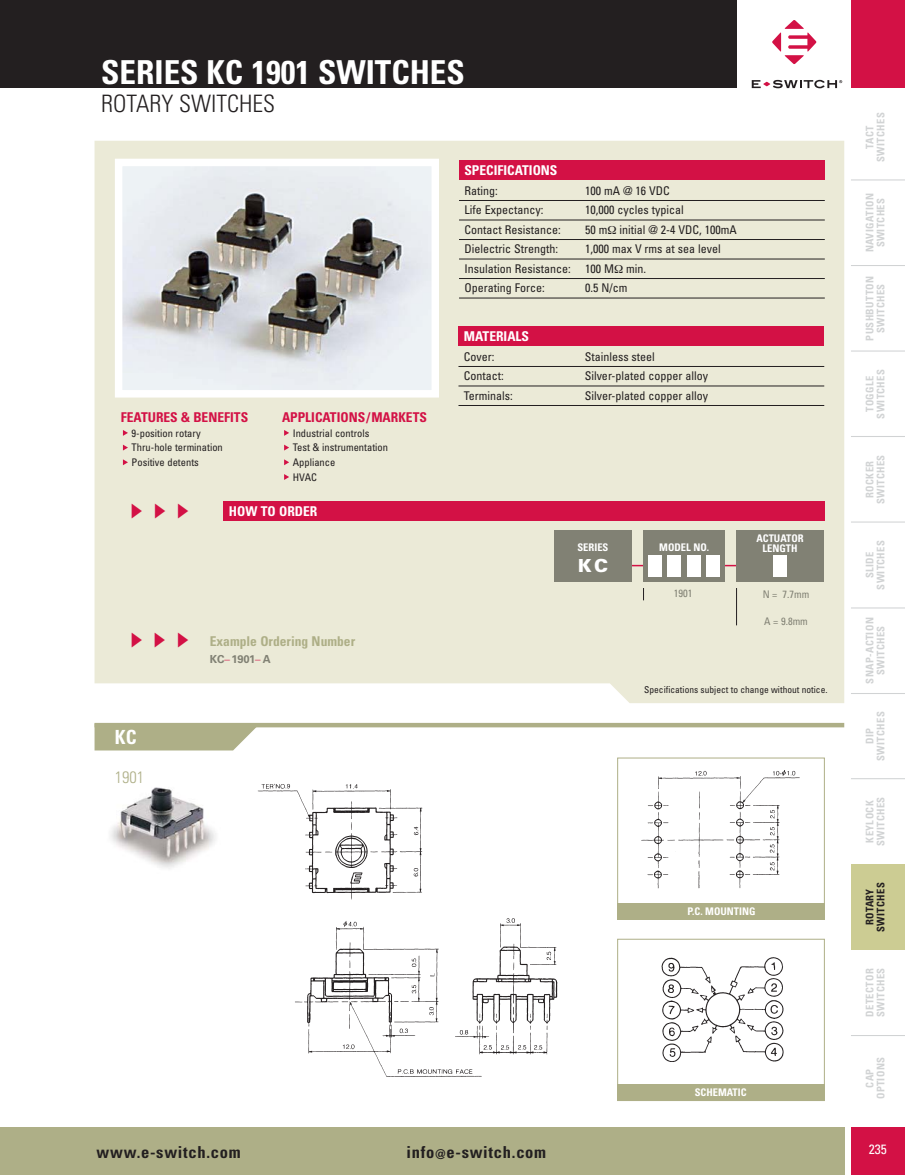
<style>
.page{position:relative;width:905px;height:1175px;background:#fff}
.page>*{position:absolute;margin:0;border:0;box-sizing:border-box;transform-origin:0 0}
.t1{font:700 condensed 33px "Univers";color:#fff}
.t2{font:300 condensed 24px "Univers";color:#231f20}
.t3{font:700 condensed 19.5px "Univers";color:#fff}
.t4{font:900 18px "Univers";color:#fff}
.t5{font:700 condensed 16.5px "Univers";letter-spacing:.045em;color:#231f20}
.t6{font:300 condensed 16.5px "Univers";color:#aeaf87}
.t7{font:700 condensed 13.5px "Univers";color:#d31145}
.t8{font:700 condensed 13.5px "Univers";color:#fff}
.t9{font:700 condensed 13.5px "Univers";color:#aeaf87}
.t10{font:condensed 13.5px "Univers";color:#fff}
.t11{font:condensed 12px/19.5px "Univers";color:#231f20}
.t12{font:700 11.1px "Univers";letter-spacing:-.01em;color:#818174}
.t13{font:700 condensed 10.5px/11.2px "Univers";letter-spacing:.035em;color:#d1d3d4;text-align:center}
.t14{font:condensed 10.5px/14.7px "Univers";color:#231f20}
.t15{font:700 condensed 10.5px/10.5px "Univers";color:#fff;text-align:center}
.t16{font:condensed 10.5px "Univers";color:#818174}
.t17{font:700 condensed 10.5px/11.2px "Univers";letter-spacing:.035em;color:#231f20;text-align:center}
.t18{font:condensed 9.45px "Univers";color:#231f20}
.s1{font-size:13.5px}
</style>
<div class="page">
<div style="left:850px;top:864px;width:54px;height:85px;background:#cccc93"></div>
<div style="left:0;top:1127px;width:844px;height:47px;background:#aeaf87"></div>
<svg style="left:772px;top:20px;width:44px;height:44px"></svg>
<svg style="left:751px;top:80px;width:91px;height:8px"></svg>
<div style="left:850px;top:0;width:54px;height:88px;background:#d31145"></div>
<div style="left:850px;top:1127px;width:54px;height:47px;background:#d31145"></div>
<hr style="left:850px;top:179px;width:54px;height:1px;background:#d1d3d4">
<hr style="left:850px;top:436px;width:54px;height:1px;background:#d1d3d4">
<hr style="left:850px;top:521px;width:54px;height:1px;background:#d1d3d4">
<hr style="left:850px;top:778px;width:54px;height:1px;background:#d1d3d4">
<hr style="left:850px;top:607px;width:54px;height:1px;background:#d1d3d4">
<hr style="left:850px;top:693px;width:54px;height:1px;background:#d1d3d4">
<hr style="left:850px;top:1035px;width:54px;height:1px;background:#d1d3d4">
<div style="left:0;top:0;width:736px;height:88px;background:#231f20"></div>
<hr style="left:850px;top:265px;width:54px;height:1px;background:#d1d3d4">
<hr style="left:850px;top:350px;width:54px;height:1px;background:#d1d3d4">
<div style="left:94px;top:141px;width:750px;height:562px;background:#ebead7"></div>
<hr style="left:623px;top:565px;width:131px;height:1px;background:#d31145">
<img style="left:124px;top:168px;width:306px;height:220px">
<div style="left:115px;top:159px;width:324px;height:238px;border:8px solid #fff"></div>
<div style="left:736px;top:530px;width:88px;height:52px;background:#818174"></div>
<div style="left:554px;top:530px;width:77px;height:52px;background:#818174"></div>
<div style="left:773px;top:555px;width:14px;height:21px;background:#fff"></div>
<div style="left:643px;top:530px;width:81px;height:52px;background:#818174"></div>
<div style="left:648px;top:555px;width:13px;height:21px;background:#fff"></div>
<div style="left:667px;top:555px;width:14px;height:21px;background:#fff"></div>
<div style="left:687px;top:555px;width:13px;height:21px;background:#fff"></div>
<div style="left:706px;top:555px;width:14px;height:21px;background:#fff"></div>
<hr style="left:736px;top:588px;width:1px;height:37px;background:#231f20">
<svg style="left:643px;top:588px;width:1px;height:12px"></svg>
<img style="left:257px;top:783px;width:301px;height:294px">
<img style="left:110px;top:787px;width:106px;height:82px">
<svg style="left:94px;top:727px;width:166px;height:23px;background:#b5b692"></svg>
<hr style="left:94px;top:723px;width:750px;height:4px;background:#aeaf87">
<div style="left:459px;top:160px;width:365px;height:20px;background:#d31145"></div>
<hr style="left:459px;top:200px;width:365px;height:1px;background:#231f20">
<hr style="left:459px;top:220px;width:365px;height:1px;background:#231f20">
<hr style="left:459px;top:239px;width:365px;height:1px;background:#231f20">
<hr style="left:459px;top:259px;width:365px;height:1px;background:#231f20">
<hr style="left:459px;top:278px;width:365px;height:1px;background:#231f20">
<hr style="left:459px;top:298px;width:365px;height:1px;background:#231f20">
<div style="left:458px;top:326px;width:366px;height:20px;background:#d31145"></div>
<hr style="left:458px;top:366px;width:366px;height:1px;background:#231f20">
<hr style="left:458px;top:385px;width:366px;height:1px;background:#231f20">
<hr style="left:458px;top:405px;width:366px;height:1px;background:#231f20">
<div style="left:223px;top:501px;width:601px;height:20px;background:#d31145"></div>
<img style="left:661px;top:957px;width:123px;height:105px">
<div style="left:617px;top:938px;width:207px;height:162px;border:1px solid #aeaf87"></div>
<div style="left:617px;top:1084px;width:207px;height:16px;background:#aeaf87"></div>
<img style="left:641px;top:770px;width:159px;height:119px">
<div style="left:617px;top:757px;width:207px;height:162px;border:1px solid #aeaf87"></div>
<div style="left:617px;top:903px;width:207px;height:16px;background:#aeaf87"></div>
<svg style="left:123px;top:459px;width:5px;height:6px"></svg>
<svg style="left:123px;top:444px;width:5px;height:6px"></svg>
<svg style="left:123px;top:430px;width:5px;height:6px"></svg>
<svg style="left:284px;top:459px;width:5px;height:6px"></svg>
<svg style="left:284px;top:474px;width:5px;height:6px"></svg>
<svg style="left:284px;top:444px;width:5px;height:6px"></svg>
<svg style="left:284px;top:430px;width:5px;height:6px"></svg>
<svg style="left:608px;top:225px;width:8px;height:9px"></svg>
<svg style="left:614px;top:264px;width:8px;height:9px"></svg>
<svg style="left:132px;top:504px;width:10px;height:15px"></svg>
<svg style="left:155px;top:504px;width:10px;height:15px"></svg>
<svg style="left:178px;top:504px;width:10px;height:15px"></svg>
<svg style="left:132px;top:632px;width:10px;height:15px"></svg>
<svg style="left:155px;top:632px;width:10px;height:15px"></svg>
<svg style="left:178px;top:632px;width:10px;height:15px"></svg>
<h1 class="t1" style="left:101px;top:60px;width:365px">SERIES KC 1901 SWITCHES</h1>
<h2 class="t2" style="left:101px;top:95px;width:175px">ROTARY SWITCHES</h2>
<p class="t8" style="left:464px;top:165px;width:94px">SPECIFICATIONS</p>
<p class="t11" style="left:464px;top:182px;width:35px">Rating:</p>
<p class="t11" style="left:585px;top:182px;width:86px">100 mA @ 16 VDC</p>
<p class="t11" style="left:464px;top:201px;width:80px">Life Expectancy:</p>
<p class="t11" style="left:585px;top:201px;width:100px">10,000 cycles typical</p>
<p class="t11" style="left:464px;top:221px;width:98px">Contact Resistance:</p>
<p class="t11" style="left:585px;top:221px;width:153px">50 m initial @ 2-4 VDC, 100mA</p>
<p class="t11" style="left:464px;top:240px;width:95px">Dielectric Strength:</p>
<p class="t11" style="left:464px;top:240px;width:258px;text-indent:121px">1,000 max V rms at sea level<br>Insulation Resistance: 100 M min.<br>Operating Force:</p>
<p class="t11" style="left:585px;top:279px;width:44px">0.5 N/cm</p>
<p class="t7" style="left:121px;top:412px;width:129px">FEATURES &amp; BENEFITS</p>
<p class="t14" style="left:132px;top:426px;width:93px">9-position rotary<br>Thru-hole termination<br>Positive detents</p>
<p class="t7" style="left:282px;top:412px;width:146px">APPLICATIONS/MARKETS</p>
<p class="t14" style="left:293px;top:426px;width:97px">Industrial controls<br>Test &amp; instrumentation<br>Appliance<br>HVAC</p>
<p class="t8" style="left:229px;top:506px;width:90px">HOW TO ORDER</p>
<h3 class="t3" style="left:115px;top:729px;width:23px">KC</h3>
<h3 class="t6" style="left:115px;top:771px;width:31px">1901</h3>
<p class="t9" style="left:210px;top:636px;width:147px">Example Ordering Number</p>
<p class="t12" style="left:210px;top:655px;width:62px">KC<sup>_</sup>1901<sup>_</sup> A</p>
<p class="t8" style="left:464px;top:331px;width:67px">MATERIALS</p>
<p class="t11" style="left:464px;top:348px;width:32px">Cover:</p>
<p class="t11" style="left:584px;top:348px;width:72px">Stainless steel</p>
<p class="t11" style="left:464px;top:367px;width:41px">Contact:</p>
<p class="t11" style="left:584px;top:367px;width:125px">Silver-plated copper alloy</p>
<p class="t11" style="left:464px;top:387px;width:51px">Terminals:</p>
<p class="t11" style="left:584px;top:387px;width:125px">Silver-plated copper alloy</p>
<p class="t15" style="left:577px;top:543px;width:32px">SERIES</p>
<p class="t15" style="left:756px;top:534px;width:49px">ACTUATOR<br>LENGTH</p>
<p class="t16" style="left:674px;top:589px;width:20px">1901</p>
<p class="t15" style="left:659px;top:543px;width:51px">MODEL NO.</p>
<h3 class="t4" style="left:577px;top:559px;width:32px">KC</h3>
<p class="t16" style="left:762px;top:590px;width:48px">N = 7.7mm</p>
<p class="t16" style="left:764px;top:617px;width:45px">A = 9.8mm</p>
<p class="t18" style="left:644px;top:686px;width:185px">Specifications subject to change without notice.</p>
<p class="t15" style="left:687px;top:906px;width:69px">P.C. MOUNTING</p>
<p class="t15" style="left:694px;top:1088px;width:53px">SCHEMATIC</p>
<p class="t13" style="left:865px;top:162px;width:51px;rotate:-90deg">TACT<br>SWITCHES</p>
<p class="t13" style="left:865px;top:252px;width:60px;rotate:-90deg">NAVIGATION<br>SWITCHES</p>
<p class="t13" style="left:865px;top:341px;width:66px;rotate:-90deg">PUSHBUTTON<br>SWITCHES</p>
<p class="t13" style="left:865px;top:418px;width:51px;rotate:-90deg">TOGGLE<br>SWITCHES</p>
<p class="t13" style="left:865px;top:504px;width:51px;rotate:-90deg">ROCKER<br>SWITCHES</p>
<p class="t13" style="left:865px;top:589px;width:51px;rotate:-90deg">SLIDE<br>SWITCHES</p>
<p class="t13" style="left:865px;top:683px;width:68px;rotate:-90deg">SNAP-ACTION<br>SWITCHES</p>
<p class="t13" style="left:865px;top:760px;width:51px;rotate:-90deg">DIP<br>SWITCHES</p>
<p class="t13" style="left:865px;top:846px;width:51px;rotate:-90deg">KEYLOCK<br>SWITCHES</p>
<p class="t17" style="left:865px;top:931px;width:51px;rotate:-90deg">ROTARY<br>SWITCHES</p>
<p class="t13" style="left:865px;top:1017px;width:51px;text-align:left;rotate:-90deg">DETECTOR<br>SWITCHES</p>
<p class="t13" style="left:865px;top:1099px;width:43px;rotate:-90deg">CAP<br>OPTIONS</p>
<h3 class="t5" style="left:97px;top:1145px;width:146px">www.e-switch.com</h3>
<h3 class="t5" style="left:406px;top:1145px;width:141px">info<span class="s1">@</span>e-switch.com</h3>
<p class="t10" style="left:868px;top:1144px;width:19px">235</p>
</div>
